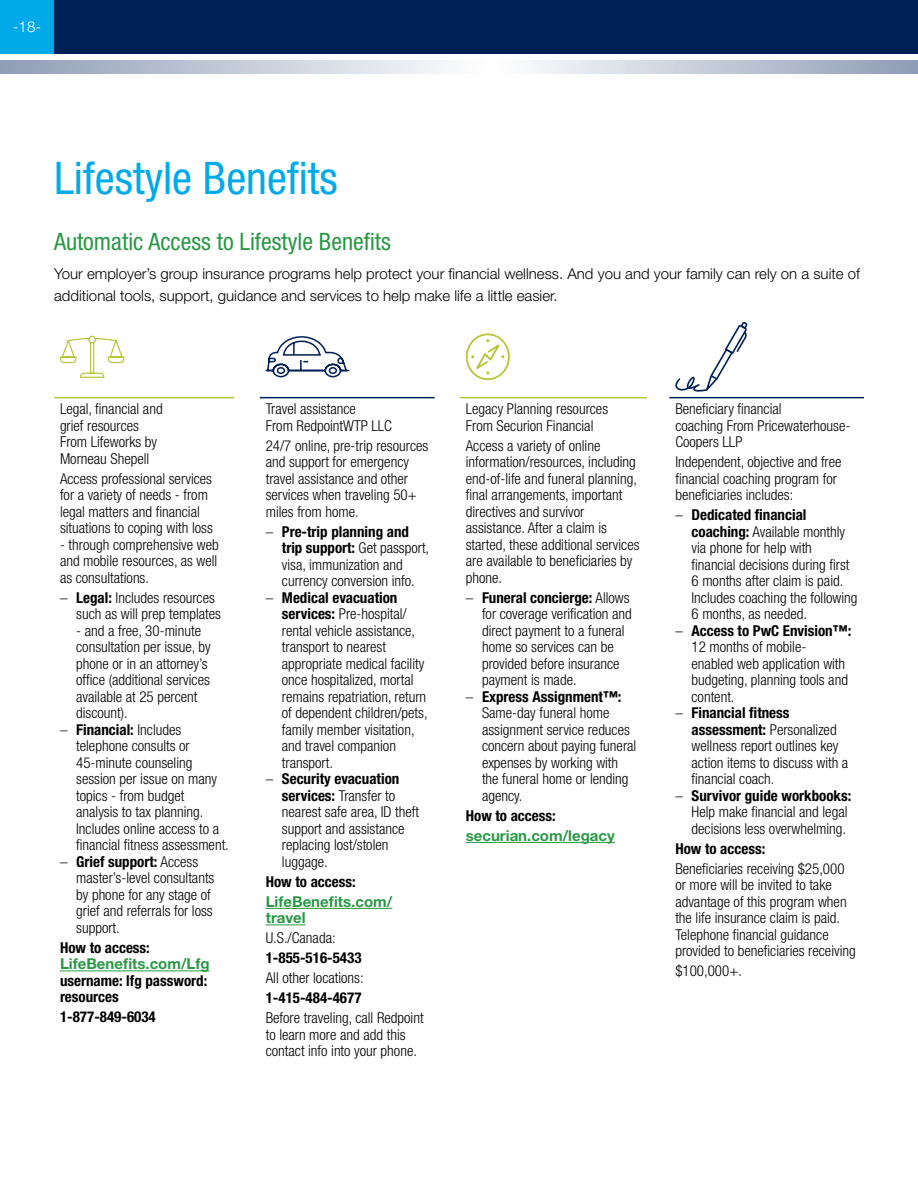
<style>
.page{position:relative;width:918px;height:1188px;background:#fff}
.page>*{position:absolute;margin:0;border:0;box-sizing:border-box;transform-origin:0 0}
.t1{font:condensed 45px "Helvetica Neue LT Std";color:#00aae9}
.t2{font:condensed 24px "Helvetica Neue LT Std";color:#299844}
.t3{font:300 condensed 15px/16.5px "Helvetica Neue LT Std";color:#000}
.t4{font:300 15px/22.5px "Helvetica Neue LT Std";color:#000}
.t5{font:700 condensed 15px/16.5px "Helvetica Neue LT Std";color:#000}
.t6{font:700 15px/16.5px "Helvetica Neue LT Std";color:#299844}
.t7{font:300 15px "Helvetica Neue LT Std";color:#fff}
.s1{font-family:"Calibri";font-stretch:normal}
.s2{font-weight:700}
</style>
<div class="page">
<hr style="left:54px;top:397px;width:180px;height:1px;background:#b7c637">
<hr style="left:260px;top:397px;width:175px;height:1px;background:#002157">
<hr style="left:460px;top:397px;width:187px;height:1px;background:#b7c637">
<hr style="left:669px;top:397px;width:195px;height:1px;background:#002157">
<svg style="left:60px;top:335px;width:65px;height:43px"></svg>
<svg style="left:265px;top:337px;width:85px;height:41px"></svg>
<div style="left:466px;top:333px;width:44px;height:47px;border:2px solid #b7c637;border-radius:50%"></div>
<svg style="left:471px;top:339px;width:33px;height:35px"></svg>
<svg style="left:675px;top:322px;width:73px;height:70px"></svg>
<hr style="left:60px;top:971px;width:150px;height:1px;background:#299844">
<hr style="left:266px;top:908px;width:126px;height:1px;background:#299844">
<hr style="left:266px;top:925px;width:40px;height:1px;background:#299844">
<hr style="left:466px;top:842px;width:149px;height:1px;background:#299844">
<div style="left:0;top:0;width:918px;height:54px;background:#002157"></div>
<div style="left:0;top:0;width:54px;height:54px;background:#00aae9"></div>
<svg style="left:0;top:61px;width:917px;height:13px;background:#c6cdda"></svg>
<svg style="left:917px;top:61px;width:1px;height:13px"></svg>
<p class="t7" style="left:13px;top:18px;width:29px">-18-</p>
<h1 class="t1" style="left:54px;top:152px;width:285px">Lifestyle Benefits</h1>
<h2 class="t2" style="left:54px;top:227px;width:338px">Automatic Access to Lifestyle Benefits</h2>
<p class="t4" style="left:54px;top:262px;width:808px">Your employer’s group insurance programs help protect your financial wellness. And you and your family can rely on a suite of additional tools, support, guidance and services to help make life a little easier.</p>
<p class="t3" style="left:60px;top:401px;width:104px">Legal, financial and grief resources<br>From Lifeworks by<br>Morneau Shepell</p>
<p class="t3" style="left:60px;top:470px;width:154px">Access professional services for a variety of needs - from legal matters and financial situations to coping with loss</p>
<p class="t3" style="left:60px;top:536px;width:160px;text-align:justify">- through comprehensive web and mobile resources, as well as consultations.</p>
<p class="t3" style="left:76px;top:589px;width:146px;text-indent:-16px"><span class="s1">–</span> <span class="s2">Legal:</span> Includes resources such as will prep templates</p>
<p class="t3" style="left:76px;top:622px;width:136px">- and a free, 30-minute consultation per issue, by phone or in an attorney’s office (additional services available at 25 percent discount).</p>
<p class="t3" style="left:76px;top:721px;width:154px;text-indent:-16px"><span class="s1">–</span> <span class="s2">Financial:</span> Includes telephone consults or<br>45-minute counseling session per issue on many topics - from budget analysis to tax planning.<br>Includes online access to a financial fitness assessment.</p>
<p class="t3" style="left:76px;top:853px;width:140px;text-indent:-16px"><span class="s1">–</span> <span class="s2">Grief support:</span> Access master’s-level consultants by phone for any stage of grief and referrals for loss support.</p>
<p class="t5" style="left:60px;top:939px;width:91px">How to access:</p>
<p class="t6" style="left:60px;top:955px;width:151px">LifeBenefits.com/Lfg</p>
<p class="t5" style="left:60px;top:972px;width:149px">username: lfg password: resources</p>
<p class="t5" style="left:60px;top:1009px;width:97px">1-877-849-6034</p>
<p class="t3" style="left:266px;top:401px;width:128px">Travel assistance<br>From RedpointWTP LLC</p>
<p class="t3" style="left:266px;top:437px;width:164px">24/7 online, pre-trip resources and support for emergency travel assistance and other services when traveling 50+ miles from home.</p>
<p class="t3" style="left:282px;top:523px;width:149px;text-indent:-16px"><span class="s1">–</span> <span class="s2">Pre-trip planning and trip support:</span> Get passport, visa, immunization and currency conversion info.</p>
<p class="t3" style="left:282px;top:589px;width:147px;text-indent:-16px"><span class="s1">–</span> <span class="s2">Medical evacuation services:</span> Pre-hospital/ rental vehicle assistance, transport to nearest appropriate medical facility once hospitalized, mortal remains repatriation, return of dependent children/pets, family member visitation, and travel companion transport.</p>
<p class="t3" style="left:282px;top:771px;width:139px;text-indent:-16px"><span class="s1">–</span> <span class="s2">Security evacuation services:</span> Transfer to nearest safe area, ID theft support and assistance replacing lost/stolen luggage.</p>
<p class="t5" style="left:266px;top:873px;width:91px">How to access:</p>
<p class="t6" style="left:266px;top:893px;width:128px">LifeBenefits.com/ travel</p>
<p class="t3" style="left:266px;top:930px;width:71px">U.S./Canada:</p>
<p class="t5" style="left:266px;top:950px;width:97px">1-855-516-5433</p>
<p class="t3" style="left:266px;top:970px;width:99px">All other locations:</p>
<p class="t5" style="left:266px;top:990px;width:97px">1-415-484-4677</p>
<p class="t3" style="left:266px;top:1010px;width:159px">Before traveling, call Redpoint to learn more and add this contact info into your phone.</p>
<p class="t3" style="left:466px;top:401px;width:144px">Legacy Planning resources<br>From Securion Financial</p>
<p class="t3" style="left:466px;top:437px;width:175px">Access a variety of online information/resources, including end-of-life and funeral planning, final arrangements, important directives and survivor assistance. After a claim is started, these additional services are available to beneficiaries by phone.</p>
<p class="t3" style="left:482px;top:589px;width:151px;text-indent:-16px"><span class="s1">–</span> <span class="s2">Funeral concierge:</span> Allows for coverage verification and direct payment to a funeral home so services can be provided before insurance payment is made.</p>
<p class="t3" style="left:482px;top:688px;width:156px;text-indent:-16px"><span class="s1">–</span> <span class="s2">Express Assignment™:<br></span>Same-day funeral home assignment service reduces concern about paying funeral expenses by working with the funeral home or lending agency.</p>
<p class="t5" style="left:466px;top:807px;width:91px">How to access:</p>
<p class="t6" style="left:466px;top:827px;width:151px">securian.com/legacy</p>
<p class="t3" style="left:675px;top:401px;width:177px">Beneficiary financial<br>coaching From Pricewaterhouse-<br>Coopers LLP</p>
<p class="t3" style="left:675px;top:454px;width:168px">Independent, objective and free financial coaching program for beneficiaries includes:</p>
<p class="t3" style="left:692px;top:507px;width:167px;text-indent:-16px"><span class="s1">–</span> <span class="s2">Dedicated financial coaching:</span> Available monthly via phone for help with financial decisions during first<br>6 months after claim is paid.<br>Includes coaching the following<br>6 months, as needed.</p>
<p class="t3" style="left:692px;top:622px;width:161px;text-indent:-16px"><span class="s1">–</span> <span class="s2">Access to PwC Envision™:<br></span>12 months of mobile&shy;enabled web application with budgeting, planning tools and content.</p>
<p class="t3" style="left:692px;top:705px;width:158px;text-indent:-16px"><span class="s1">–</span> <span class="s2">Financial fitness assessment:</span> Personalized wellness report outlines key action items to discuss with a financial coach.</p>
<p class="t3" style="left:692px;top:787px;width:161px;text-indent:-16px"><span class="s1">–</span> <span class="s2">Survivor guide workbooks:<br></span>Help make financial and legal decisions less overwhelming.</p>
<p class="t5" style="left:675px;top:840px;width:91px">How to access:</p>
<p class="t3" style="left:675px;top:860px;width:182px">Beneficiaries receiving $25,000 or more will be invited to take advantage of this program when the life insurance claim is paid.<br>Telephone financial guidance provided to beneficiaries receiving</p>
<p class="t3" style="left:675px;top:963px;width:68px">$100,000+.</p>
</div>
